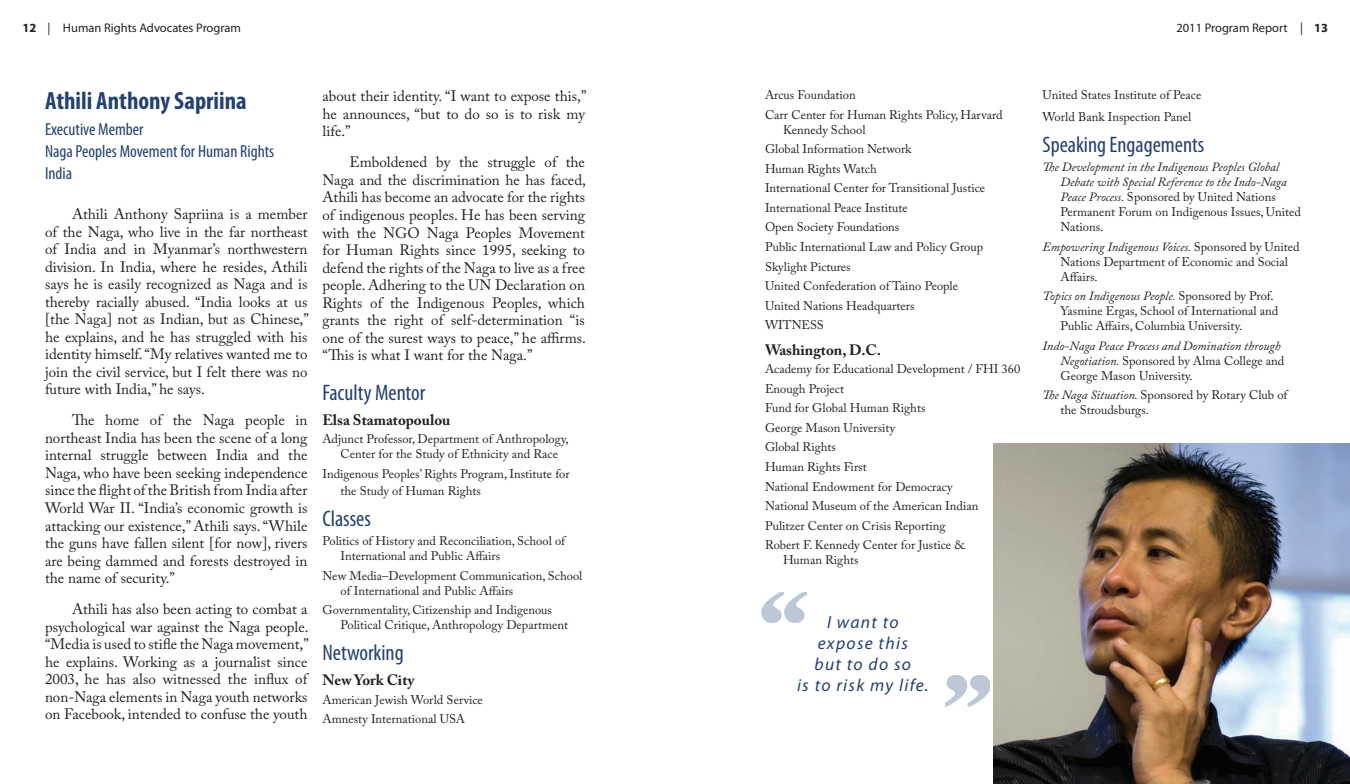
<style>
.page{position:relative;width:1350px;height:784px;background:#fff}
.page>*{position:absolute;margin:0;border:0;box-sizing:border-box;transform-origin:0 0}
.t1{font:700 condensed 25px "Myriad Pro";color:#234171}
.t2{font:condensed 22.5px "Myriad Pro";color:#234171}
.t3{font:condensed 17.5px/22px "Myriad Pro";color:#234171}
.t4{font:italic 17.5px/21px "Myriad Pro";letter-spacing:.075em;color:#234171;text-align:center}
.t5{font:15px/17.5px "Adobe Caslon Pro";color:#231f20;text-align:justify}
.t6{font:700 15px "Adobe Caslon Pro";color:#231f20}
.t7{font:12.5px/19.5px "Adobe Caslon Pro";color:#231f20}
.t8{font:italic 12.5px/15px "Adobe Caslon Pro";color:#231f20}
.t9{font:12.5px "Myriad Pro";color:#231f20}
.s1{font-weight:700}
.s2{font-style:normal}
.s3{font-style:italic}
</style>
<div class="page">
<img style="left:993px;top:443px;width:357px;height:340px">
<img style="left:761px;top:592px;width:45px;height:29px">
<img style="left:945px;top:675px;width:45px;height:30px">
<p class="t9" style="left:22px;top:20px;width:220px"><span class="s1">12</span> | Human Rights Advocates Program</p>
<p class="t9" style="left:1176px;top:20px;width:153px">2011 Program Report | <span class="s1">13</span></p>
<h1 class="t1" style="left:45px;top:85px;width:203px">Athili Anthony Sapriina</h1>
<p class="t3" style="left:45px;top:118px;width:231px">Executive Member<br>Naga Peoples Movement for Human Rights<br>India</p>
<p class="t5" style="left:45px;top:205px;width:265px;text-indent:27px">Athili Anthony Sapriina is a member of the Naga, who live in the far northeast of India and in Myanmar’s northwestern division. In India, where he resides, Athili says he is easily recognized as Naga and is thereby racially abused. “India looks at us [the Naga] not as Indian, but as Chinese,” he explains, and he has struggled with his identity himself. “My relatives wanted me to join the civil service, but I felt there was no future with India,” he says.</p>
<p class="t5" style="left:45px;top:411px;width:264px;text-indent:27px">The home of the Naga people in northeast India has been the scene of a long internal struggle between India and the Naga, who have been seeking independence since the flight of the British from India after World War II. “India’s economic growth is attacking our existence,” Athili says. “While the guns have fallen silent [for now], rivers are being dammed and forests destroyed in the name of security.”</p>
<p class="t5" style="left:45px;top:599px;width:265px;text-indent:27px">Athili has also been acting to combat a psychological war against the Naga people. “Media is used to stifle the Naga movement,” he explains. Working as a journalist since 2003, he has also witnessed the influx of non-Naga elements in Naga youth networks on Facebook, intended to confuse the youth</p>
<p class="t5" style="left:322px;top:87px;width:266px">about their identity. “I want to expose this,” he announces, “but to do so is to risk my life.”</p>
<p class="t5" style="left:322px;top:153px;width:265px;text-indent:27px">Emboldened by the struggle of the Naga and the discrimination he has faced, Athili has become an advocate for the rights of indigenous peoples. He has been serving with the NGO Naga Peoples Movement for Human Rights since 1995, seeking to defend the rights of the Naga to live as a free people. Adhering to the UN Declaration on Rights of the Indigenous Peoples, which grants the right of self-determination “is one of the surest ways to peace,” he affirms. “This is what I want for the Naga.”</p>
<h2 class="t2" style="left:322px;top:378px;width:104px">Faculty Mentor</h2>
<p class="t6" style="left:322px;top:410px;width:129px">Elsa Stamatopoulou</p>
<p class="t7" style="left:322px;top:431px;width:248px;line-height:15px;text-align:center">Adjunct Professor, Department of Anthropology,<br>Center for the Study of Ethnicity and Race</p>
<p class="t7" style="left:340px;top:464px;width:231px;line-height:17.5px;text-indent:-18px">Indigenous Peoples’ Rights Program, Institute for the Study of Human Rights</p>
<h2 class="t2" style="left:322px;top:505px;width:50px">Classes</h2>
<p class="t7" style="left:340px;top:533px;width:226px;line-height:15px;text-indent:-18px">Politics of History and Reconciliation, School of<br>International and Public Affairs</p>
<p class="t7" style="left:340px;top:567px;width:243px;line-height:15px;text-indent:-18px">New Media–Development Communication, School of International and Public Affairs</p>
<p class="t7" style="left:340px;top:602px;width:229px;line-height:15px;text-indent:-18px">Governmentality, Citizenship and Indigenous<br>Political Critique, Anthropology Department</p>
<h2 class="t2" style="left:322px;top:638px;width:83px">Networking</h2>
<p class="t6" style="left:322px;top:670px;width:93px">New York City</p>
<p class="t7" style="left:322px;top:689px;width:162px">American Jewish World Service<br>Amnesty International USA</p>
<p class="t7" style="left:765px;top:85px;width:239px">Arcus Foundation<br>Carr Center for Human Rights Policy, Harvard</p>
<p class="t7" style="left:765px;top:120px;width:222px;text-indent:18px">Kennedy School<br>Global Information Network<br>Human Rights Watch<br>International Center for Transitional Justice<br>International Peace Institute<br>Open Society Foundations<br>Public International Law and Policy Group<br>Skylight Pictures<br>United Confederation of Taino People<br>United Nations Headquarters<br>WITNESS</p>
<p class="t6" style="left:765px;top:340px;width:118px">Washington, D.C.</p>
<p class="t7" style="left:765px;top:359px;width:257px">Academy for Educational Development / FHI 360<br>Enough Project<br>Fund for Global Human Rights<br>George Mason University<br>Global Rights<br>Human Rights First<br>National Endowment for Democracy<br>National Museum of the American Indian<br>Pulitzer Center on Crisis Reporting<br>Robert F. Kennedy Center for Justice &amp;</p>
<p class="t7" style="left:783px;top:549px;width:77px">Human Rights</p>
<p class="t4" style="left:797px;top:610px;width:133px">I want to<br>expose this<br>but to do so<br>is to risk my life.</p>
<p class="t7" style="left:1042px;top:84px;width:160px;line-height:22px">United States Institute of Peace<br>World Bank Inspection Panel</p>
<h2 class="t2" style="left:1042px;top:131px;width:163px">Speaking Engagements</h2>
<p class="t8" style="left:1061px;top:159px;width:242px;text-indent:-18px">The Development in the Indigenous Peoples Global Debate with Special Reference to the Indo-Naga Peace Process. <span class="s2">Sponsored by United Nations Permanent Forum on Indigenous Issues, United Nations.</span></p>
<p class="t7" style="left:1061px;top:238px;width:241px;line-height:15px;text-indent:-18px"><span class="s3">Empowering Indigenous Voices.</span> Sponsored by United<br>Nations Department of Economic and Social<br>Affairs.</p>
<p class="t7" style="left:1061px;top:288px;width:219px;line-height:15px;text-indent:-18px"><span class="s3">Topics on Indigenous People.</span> Sponsored by Prof.<br>Yasmine Ergas, School of International and<br>Public Affairs, Columbia University.</p>
<p class="t8" style="left:1061px;top:337px;width:225px;text-indent:-18px">Indo-Naga Peace Process and Domination through<br>Negotiation. <span class="s2">Sponsored by Alma College and<br>George Mason University.</span></p>
<p class="t7" style="left:1061px;top:387px;width:228px;line-height:15px;text-indent:-18px"><span class="s3">The Naga Situation.</span> Sponsored by Rotary Club of the Stroudsburgs.</p>
</div>
